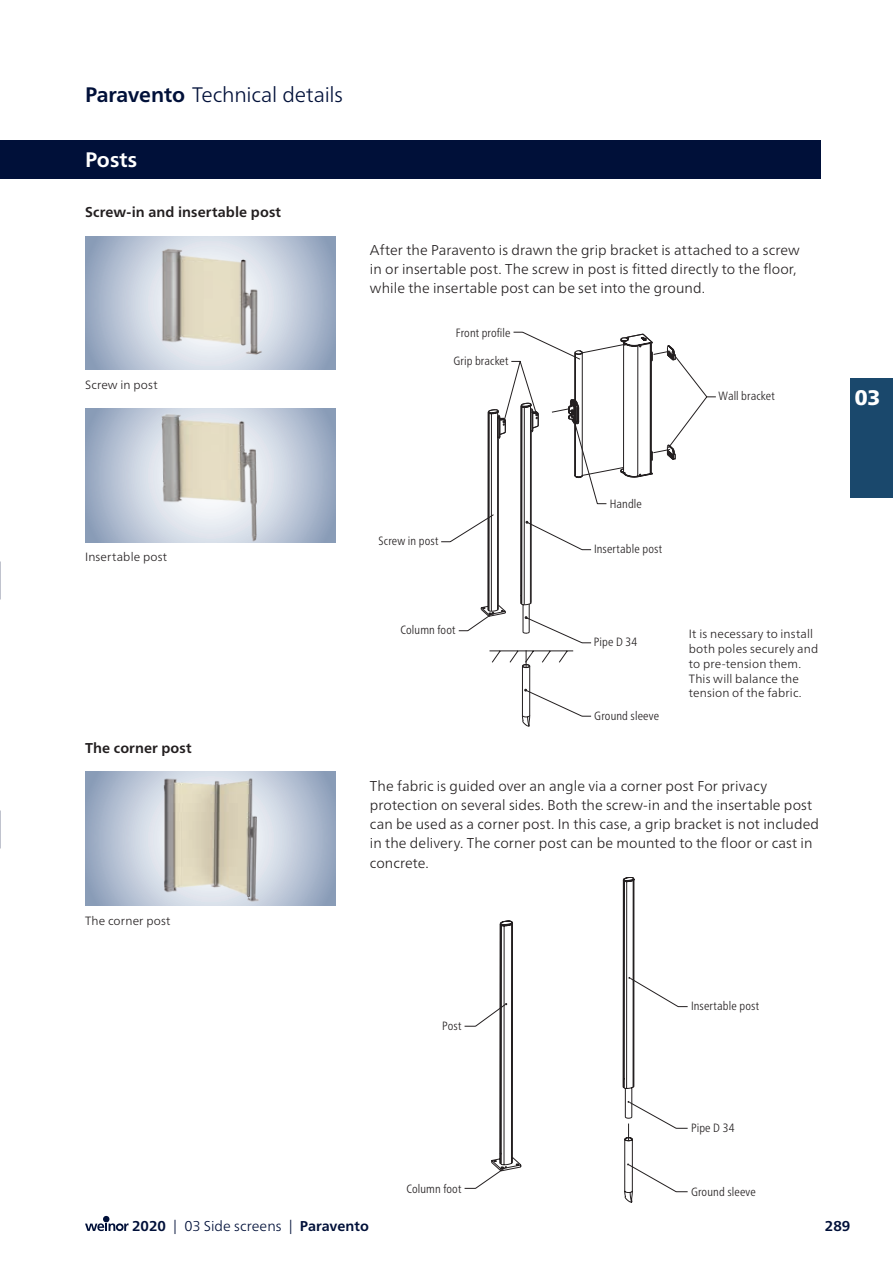
<style>
.page{position:relative;width:893px;height:1263px;background:#fff}
.page>*{position:absolute;margin:0;border:0;box-sizing:border-box;transform-origin:0 0}
.t1{font:300 21px "Frutiger Neue LTW1 G";letter-spacing:-.01em;color:#001039}
.t2{font:700 21px "Frutiger Neue LTW1 G";color:#fff}
.t3{font:900 21px "Frutiger Neue LTW1 G";color:#fff}
.t4{font:300 14.25px/19.2px "Frutiger Neue LTW1 G";letter-spacing:.005em;color:#231f20}
.t5{font:700 14.25px "Frutiger Neue LTW1 G";letter-spacing:.01em;color:#231f20}
.t6{font:300 14.25px "Frutiger Neue LTW1 G";letter-spacing:.005em;color:#001039}
.t7{font:700 14.25px "Frutiger Neue LTW1 G";color:#001039}
.t8{font:300 condensed 12px "Frutiger Neue LTW1 G";letter-spacing:.01em;color:#231f20}
.t9{font:300 12px/14.9px "Frutiger Neue LTW1 G";letter-spacing:.015em;color:#231f20}
.s1{font-weight:700}
</style>
<div class="page">
<svg style="left:441px;top:332px;width:275px;height:385px"></svg>
<svg style="left:526px;top:478px;width:145px;height:190px"></svg>
<svg style="left:488px;top:337px;width:188px;height:141px"></svg>
<svg style="left:464px;top:921px;width:57px;height:268px"></svg>
<svg style="left:623px;top:877px;width:65px;height:325px"></svg>
<div style="left:0;top:140px;width:821px;height:39px;background:#001039"></div>
<svg style="left:85px;top:236px;width:251px;height:134px;background:#b3bfd2"></svg>
<img style="left:149px;top:244px;width:127px;height:117px">
<svg style="left:85px;top:408px;width:251px;height:134px;background:#b3bfd2"></svg>
<img style="left:154px;top:408px;width:110px;height:134px">
<svg style="left:85px;top:772px;width:251px;height:134px;background:#b5c1d3"></svg>
<img style="left:157px;top:777px;width:107px;height:126px">
<svg style="left:85px;top:1216px;width:44px;height:15px"></svg>
<div style="left:850px;top:378px;width:43px;height:119px;background:#1a486c"></div>
<h1 class="t1" style="left:85px;top:82px;width:259px"><span class="s1">Paravento</span> Technical details</h1>
<h1 class="t2" style="left:85px;top:147px;width:54px">Posts</h1>
<p class="t5" style="left:85px;top:203px;width:198px">Screw-in and insertable post</p>
<p class="t9" style="left:85px;top:377px;width:74px">Screw in post</p>
<p class="t9" style="left:85px;top:550px;width:84px">Insertable post</p>
<p class="t5" style="left:85px;top:739px;width:108px">The corner post</p>
<p class="t9" style="left:85px;top:913px;width:87px">The corner post</p>
<p class="t4" style="left:370px;top:240px;width:431px">After the Paravento is drawn the grip bracket is attached to a screw in or insertable post. The screw in post is fitted directly to the floor, while the insertable post can be set into the ground.</p>
<p class="t8" style="left:456px;top:326px;width:56px">Front profile</p>
<p class="t8" style="left:453px;top:354px;width:57px">Grip bracket</p>
<p class="t8" style="left:379px;top:533px;width:61px">Screw in post</p>
<p class="t8" style="left:400px;top:622px;width:56px">Column foot</p>
<p class="t8" style="left:719px;top:388px;width:58px">Wall bracket</p>
<p class="t8" style="left:610px;top:497px;width:34px">Handle</p>
<p class="t8" style="left:594px;top:541px;width:70px">Insertable post</p>
<p class="t8" style="left:594px;top:635px;width:45px">Pipe D 34</p>
<p class="t8" style="left:594px;top:709px;width:66px">Ground sleeve</p>
<p class="t9" style="left:689px;top:626px;width:131px">It is necessary to install both poles securely and to pre-tension them.<br>This will balance the tension of the fabric.</p>
<p class="t4" style="left:370px;top:776px;width:451px">The fabric is guided over an angle via a corner post For privacy protection on several sides. Both the screw-in and the insertable post can be used as a corner post. In this case, a grip bracket is not included in the delivery. The corner post can be mounted to the floor or cast in concrete.</p>
<h1 class="t3" style="left:855px;top:382px;width:27px">03</h1>
<p class="t8" style="left:442px;top:1019px;width:21px">Post</p>
<p class="t8" style="left:406px;top:1181px;width:56px">Column foot</p>
<p class="t8" style="left:691px;top:998px;width:70px">Insertable post</p>
<p class="t8" style="left:691px;top:1121px;width:45px">Pipe D 34</p>
<p class="t8" style="left:691px;top:1184px;width:66px">Ground sleeve</p>
<p class="t6" style="left:132px;top:1217px;width:238px"><span class="s1">2020</span> | 03 Side screens | <span class="s1">Paravento</span></p>
<p class="t7" style="left:825px;top:1218px;width:27px">289</p>
</div>
